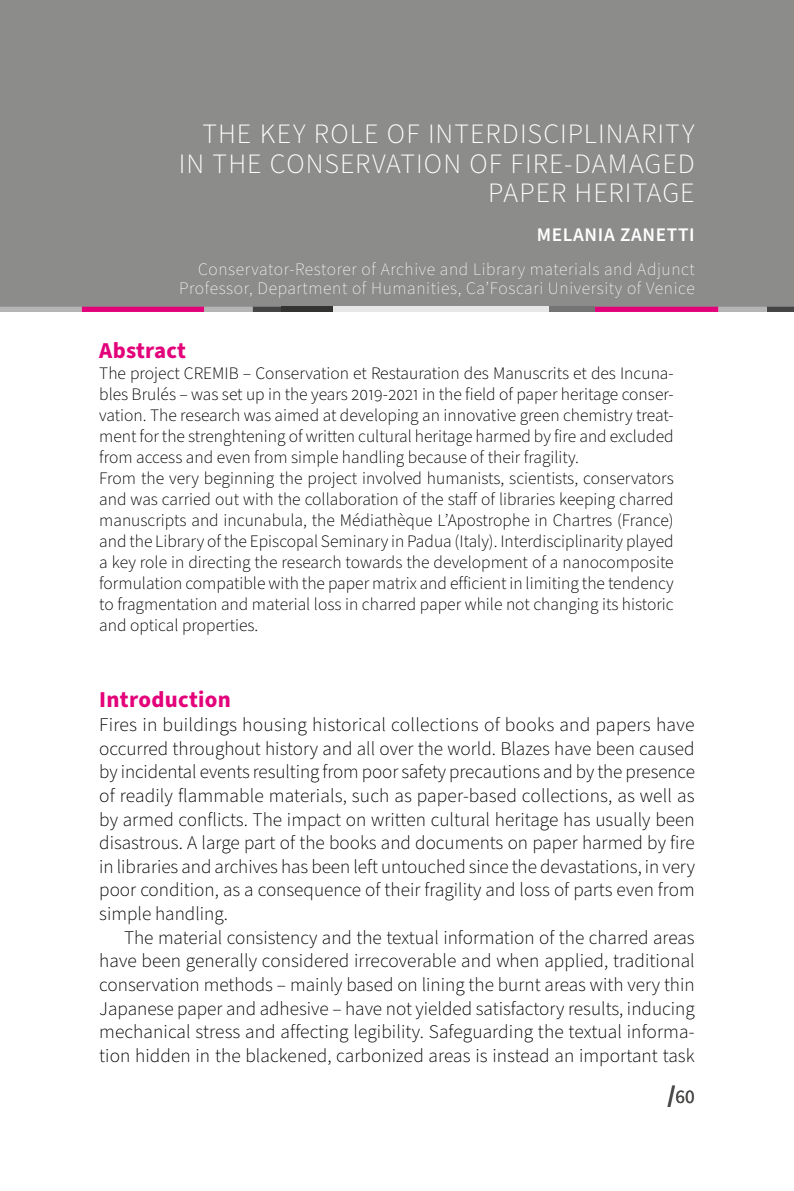
<style>
.page{position:relative;width:794px;height:1191px;background:#fff}
.page>*{position:absolute;margin:0;border:0;box-sizing:border-box;transform-origin:0 0}
.t1{font:300 28px/29.8px "Source Sans Pro";letter-spacing:.035em;color:#fff;text-align:right}
.t2{font:700 22.75px "Source Sans Pro";letter-spacing:.015em;color:#e3027a}
.t3{font:300 19.25px/23.6px "Source Sans Pro";color:#000;text-align:justify}
.t4{font:600 19.25px "Source Sans Pro";letter-spacing:.035em;color:#fff}
.t5{font:19.25px "Source Sans Pro";color:#4a4a49}
.t6{font:300 17.5px/21px "Source Sans Pro";color:#000}
.t7{font:200 17.5px/19.2px "Source Sans Pro";letter-spacing:.035em;color:#fff;text-align:right}
.s1{font-weight:700;font-size:24.5px}
</style>
<div class="page">
<div style="left:0;top:0;width:794px;height:307px;background:#8c8c8b"></div>
<svg style="left:0;top:307px;width:794px;height:5px;background:#bf4d8a"></svg>
<div style="left:549px;top:307px;width:46px;height:5px;background:#757474"></div>
<div style="left:332px;top:307px;width:217px;height:5px;background:#e8e7e7"></div>
<div style="left:281px;top:307px;width:51px;height:5px;background:#333332"></div>
<h1 class="t1" style="left:179px;top:119px;width:517px">THE KEY ROLE OF INTERDISCIPLINARITY<br>IN THE CONSERVATION OF FIRE-DAMAGED<br>PAPER HERITAGE</h1>
<p class="t4" style="left:537px;top:222px;width:159px">MELANIA ZANETTI</p>
<p class="t7" style="left:179px;top:260px;width:517px">Conservator-Restorer of Archive and Library materials and Adjunct<br>Professor, Department of Humanities, Ca’Foscari University of Venice</p>
<p class="t2" style="left:99px;top:335px;width:88px">Abstract</p>
<p class="t6" style="left:99px;top:363px;width:576px">The project CREMIB – Conservation et Restauration des Manuscrits et des Incuna&shy;bles Brulés – was set up in the years 2019-2021 in the field of paper heritage conser&shy;vation. The research was aimed at developing an innovative green chemistry treat&shy;ment for the strenghtening of written cultural heritage harmed by fire and excluded from access and even from simple handling because of their fragility.<br>From the very beginning the project involved humanists, scientists, conservators and was carried out with the collaboration of the staff of libraries keeping charred manuscripts and incunabula, the Médiathèque L’Apostrophe in Chartres (France) and the Library of the Episcopal Seminary in Padua (Italy). Interdisciplinarity played a key role in directing the research towards the development of a nanocomposite formulation compatible with the paper matrix and efficient in limiting the tendency to fragmentation and material loss in charred paper while not changing its historic and optical properties.</p>
<p class="t2" style="left:99px;top:684px;width:133px">Introduction</p>
<p class="t3" style="left:99px;top:713px;width:597px">Fires in buildings housing historical collections of books and papers have occurred throughout history and all over the world. Blazes have been caused by incidental events resulting from poor safety precautions and by the presence of readily flammable materials, such as paper-based collections, as well as by armed conflicts. The impact on written cultural heritage has usually been disastrous. A large part of the books and documents on paper harmed by fire in libraries and archives has been left untouched since the devastations, in very poor condition, as a consequence of their fragility and loss of parts even from simple handling.</p>
<p class="t3" style="left:99px;top:926px;width:597px;text-indent:25px">The material consistency and the textual information of the charred areas have been generally considered irrecoverable and when applied, traditional conservation methods – mainly based on lining the burnt areas with very thin Japanese paper and adhesive – have not yielded satisfactory results, inducing mechanical stress and affecting legibility. Safeguarding the textual informa&shy;tion hidden in the blackened, carbonized areas is instead an important task</p>
<p class="t5" style="left:667px;top:1083px;width:29px"><span class="s1">/</span>60</p>
</div>
